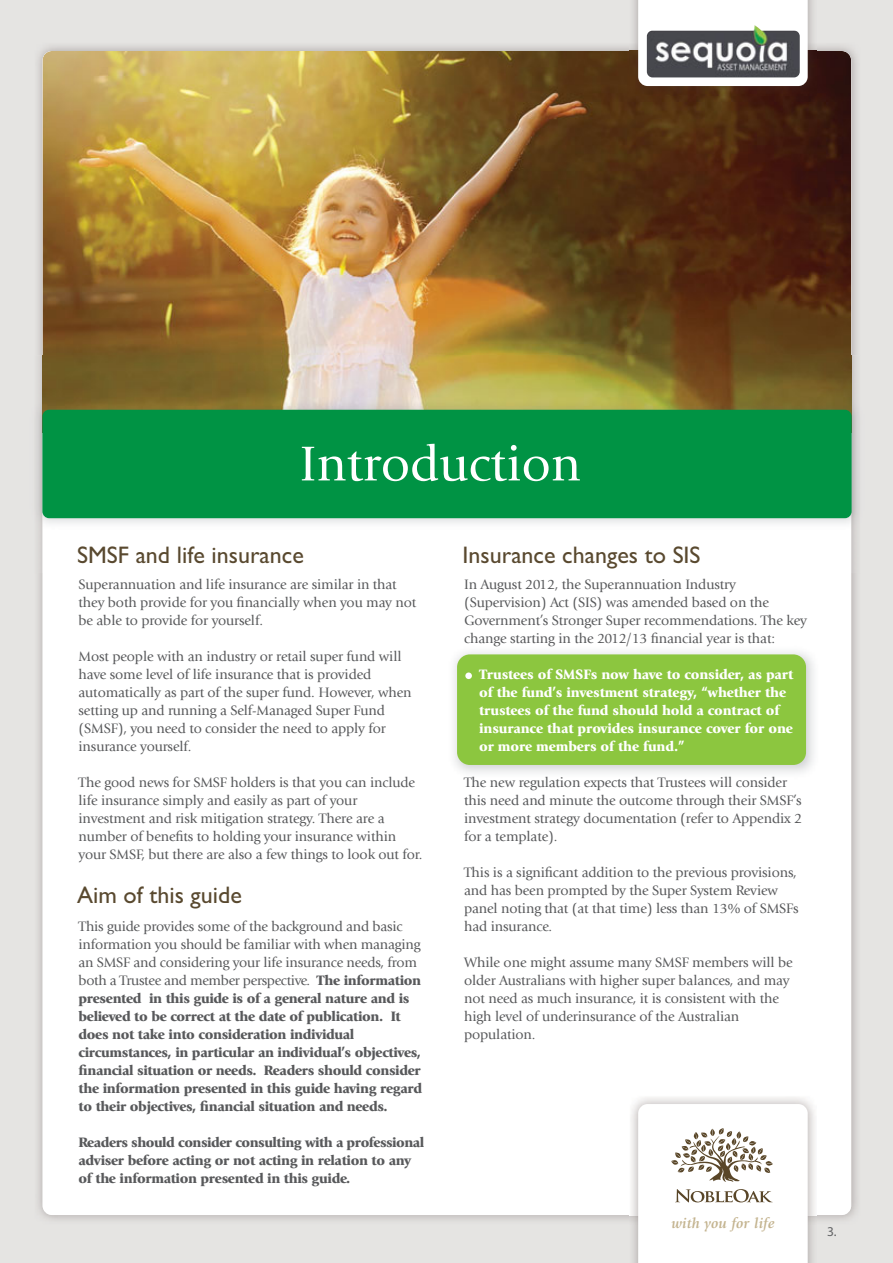
<style>
.page{position:relative;width:893px;height:1263px;background:#e5e4e2}
.page>*{position:absolute;margin:0;border:0;box-sizing:border-box;transform-origin:0 0}
.t1{font:51px "Giovanni Std";color:#fff}
.t2{font:24px "Gill Sans";color:#59492f}
.t3{font:italic 700 14.85px "Giovanni Std";letter-spacing:.01em;color:#c4b490}
.t4{font:14.25px/18px "Giovanni Std";letter-spacing:-.01em;color:#58595b}
.t5{font:900 14.25px/18px "Giovanni Std";letter-spacing:-.025em;color:#58595b}
.t6{font:900 14.25px/18px "Giovanni Std";letter-spacing:-.01em;color:#fff}
.t7{font:13.5px "Garamond";color:#636466}
.s1{font-weight:400}
</style>
<div class="page">
<div style="left:43px;top:51px;width:808px;height:1164px;background:#fff;border-radius:9px"></div>
<svg style="left:638px;top:1104px;width:170px;height:159px"></svg>
<img style="left:43px;top:51px;width:808px;height:305px">
<img style="left:46px;top:516px;width:803px;height:8px">
<img style="left:36px;top:356px;width:10px;height:217px">
<img style="left:849px;top:356px;width:10px;height:217px">
<img style="left:43px;top:356px;width:808px;height:58px">
<div style="left:42px;top:410px;width:809px;height:108px;background:#009344;border-radius:7px"></div>
<img style="left:629px;top:0;width:188px;height:95px">
<div style="left:638px;top:0;width:170px;height:86px;background:#fff"></div>
<img style="left:647px;top:25px;width:153px;height:52px">
<img style="left:454px;top:652px;width:360px;height:121px">
<div style="left:457px;top:654px;width:349px;height:111px;background:#8cc63f;border-radius:13px"></div>
<div style="left:465px;top:673px;width:7px;height:6px;background:#fff;border-radius:50%"></div>
<h1 class="t1" style="left:300px;top:444px;width:283px">Introduction</h1>
<h2 class="t2" style="left:77px;top:546px;width:228px">SMSF and life insurance</h2>
<p class="t4" style="left:79px;top:577px;width:339px">Superannuation and life insurance are similar in that they both provide for you financially when you may not be able to provide for yourself.</p>
<p class="t4" style="left:79px;top:649px;width:335px">Most people with an industry or retail super fund will have some level of life insurance that is provided automatically as part of the super fund. However, when setting up and running a Self-Managed Super Fund (SMSF), you need to consider the need to apply for insurance yourself.</p>
<p class="t4" style="left:79px;top:775px;width:346px">The good news for SMSF holders is that you can include life insurance simply and easily as part of your investment and risk mitigation strategy. There are a number of benefits to holding your insurance within your SMSF, but there are also a few things to look out for.</p>
<h2 class="t2" style="left:77px;top:887px;width:166px">Aim of this guide</h2>
<p class="t5" style="left:79px;top:919px;width:345px"><span class="s1">This guide provides some of the background and basic information you should be familiar with when managing an SMSF and considering your life insurance needs, from both a Trustee and member perspective.</span> The information presented in this guide is of a general nature and is believed to be correct at the date of publication. It does not take into consideration individual circumstances, in particular an individual’s objectives, financial situation or needs. Readers should consider the information presented in this guide having regard to their objectives, financial situation and needs.</p>
<p class="t5" style="left:79px;top:1135px;width:347px">Readers should consider consulting with a professional adviser before acting or not acting in relation to any of the information presented in this guide.</p>
<h2 class="t2" style="left:463px;top:546px;width:239px">Insurance changes to SIS</h2>
<p class="t4" style="left:464px;top:577px;width:344px">In August 2012, the Superannuation Industry (Supervision) Act (SIS) was amended based on the Government’s Stronger Super recommendations. The key change starting in the 2012/13 financial year is that:</p>
<p class="t6" style="left:479px;top:667px;width:316px">Trustees of SMSFs now have to consider, as part of the fund’s investment strategy, “whether the trustees of the fund should hold a contract of insurance that provides insurance cover for one or more members of the fund.”</p>
<p class="t4" style="left:464px;top:775px;width:339px">The new regulation expects that Trustees will consider this need and minute the outcome through their SMSF’s investment strategy documentation (refer to Appendix 2 for a template).</p>
<p class="t4" style="left:464px;top:865px;width:336px">This is a significant addition to the previous provisions, and has been prompted by the Super System Review panel noting that (at that time) less than 13% of SMSFs had insurance.</p>
<p class="t4" style="left:464px;top:955px;width:330px">While one might assume many SMSF members will be older Australians with higher super balances, and may not need as much insurance, it is consistent with the high level of underinsurance of the Australian population.</p>
<p class="t3" style="left:671px;top:1214px;width:105px">with you for life</p>
<p class="t7" style="left:827px;top:1223px;width:11px">3.</p>
</div>
